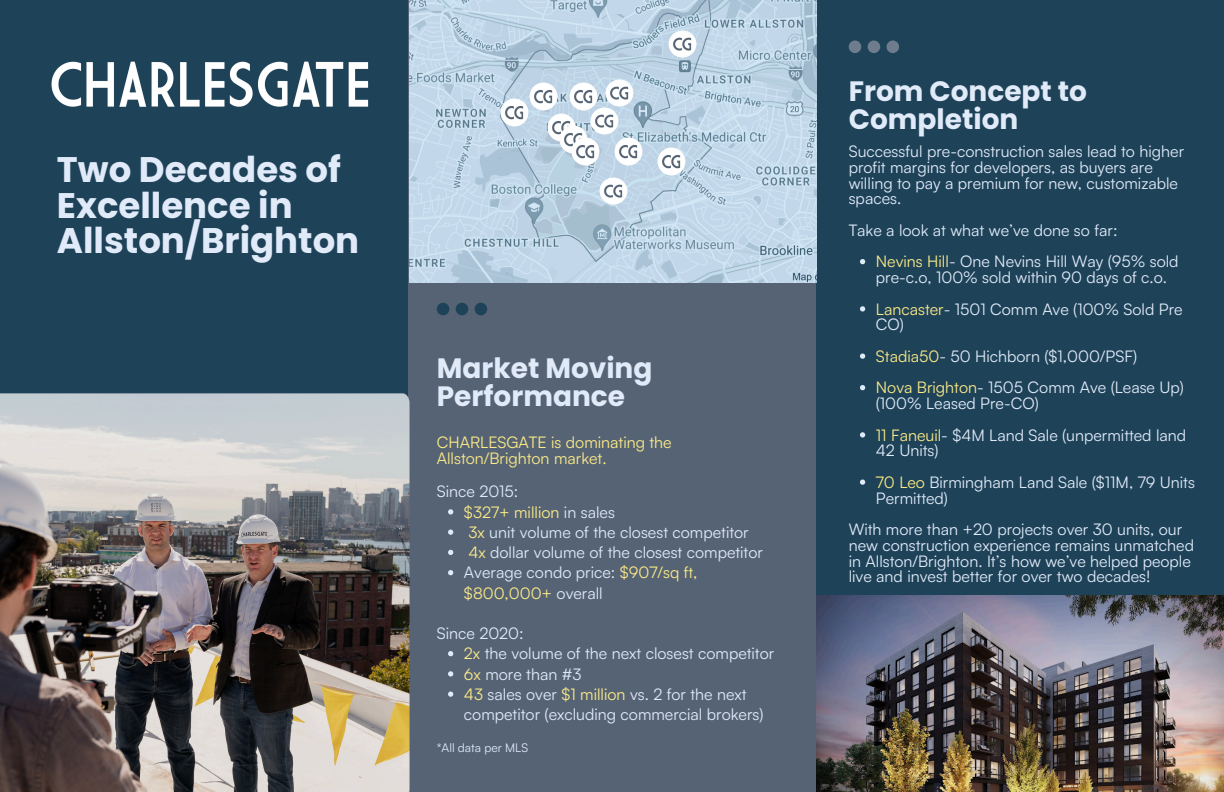
<style>
.page{position:relative;width:1224px;height:792px;background:#1e4258}
.page>*{position:absolute;margin:0;border:0;box-sizing:border-box;transform-origin:0 0}
.t1{font:700 35.6px/35.2px "Poppins";color:#e0eaf8}
.t2{font:700 28px/27.8px "Poppins";color:#e0eaf8}
.t3{font:16px/15.8px "Satoshi";color:#e0eaf8}
.t4{font:16px/15.8px "Satoshi";color:#fbea87}
.t5{font:12px "Satoshi";color:#e0eaf8}
.s1{color:#e0eaf8}
.s2{color:#fbea87}
</style>
<div class="page">
<div style="left:408px;top:0;width:408px;height:792px;background:#566374"></div>
<svg style="left:437px;top:303px;width:50px;height:12px"></svg>
<img style="left:410px;top:0;width:406px;height:283px">
<img style="left:547px;top:114px;width:30px;height:28px">
<img style="left:559px;top:126px;width:30px;height:28px">
<img style="left:571px;top:138px;width:30px;height:28px">
<img style="left:613px;top:138px;width:30px;height:28px">
<img style="left:604px;top:79px;width:30px;height:28px">
<img style="left:598px;top:177px;width:30px;height:28px">
<img style="left:569px;top:82px;width:30px;height:28px">
<img style="left:656px;top:148px;width:30px;height:27px">
<img style="left:529px;top:82px;width:30px;height:28px">
<img style="left:589px;top:107px;width:30px;height:28px">
<img style="left:668px;top:30px;width:30px;height:28px">
<img style="left:499px;top:99px;width:30px;height:28px">
<img style="left:51px;top:61px;width:318px;height:46px">
<img style="left:0;top:393px;width:410px;height:399px">
<svg style="left:849px;top:41px;width:50px;height:12px"></svg>
<img style="left:816px;top:596px;width:408px;height:196px">
<svg style="left:860px;top:259px;width:5px;height:5px"></svg>
<svg style="left:860px;top:306px;width:5px;height:6px"></svg>
<svg style="left:860px;top:354px;width:5px;height:5px"></svg>
<svg style="left:860px;top:385px;width:5px;height:5px"></svg>
<svg style="left:860px;top:432px;width:5px;height:6px"></svg>
<svg style="left:860px;top:480px;width:5px;height:5px"></svg>
<svg style="left:448px;top:509px;width:5px;height:6px"></svg>
<svg style="left:448px;top:530px;width:5px;height:5px"></svg>
<svg style="left:448px;top:550px;width:5px;height:5px"></svg>
<svg style="left:448px;top:570px;width:5px;height:5px"></svg>
<svg style="left:448px;top:651px;width:5px;height:5px"></svg>
<svg style="left:448px;top:671px;width:5px;height:6px"></svg>
<svg style="left:448px;top:692px;width:5px;height:5px"></svg>
<p class="t1" style="left:57px;top:152px;width:304px">Two Decades of<br>Excellence in<br>Allston/Brighton</p>
<p class="t2" style="left:437px;top:354px;width:217px">Market Moving<br>Performance</p>
<p class="t4" style="left:437px;top:434px;width:236px">CHARLESGATE is dominating the<br>Allston/Brighton market.</p>
<p class="t3" style="left:437px;top:483px;width:83px">Since 2015:</p>
<h2 class="t4" style="left:464px;top:503px;width:152px">$327+ million <span class="s1">in sales</span></h2>
<h3 class="t3" style="left:468px;top:524px;width:282px"><span class="s2">3x</span> unit volume of the closest competitor</h3>
<h3 class="t3" style="left:468px;top:544px;width:296px"><span class="s2">4x</span> dollar volume of the closest competitor</h3>
<p class="t3" style="left:464px;top:562px;width:235px;line-height:20.2px">Average condo price: <span class="s2">$907/sq ft, $800,000+</span> overall</p>
<p class="t3" style="left:437px;top:625px;width:88px">Since 2020:</p>
<p class="t3" style="left:464px;top:645px;width:312px"><span class="s2">2x</span> the volume of the next closest competitor</p>
<p class="t3" style="left:464px;top:665px;width:119px"><span class="s2">6x</span> more than #3</p>
<h3 class="t3" style="left:464px;top:684px;width:301px;line-height:20.2px"><span class="s2">43</span> sales over <span class="s2">$1 million</span> vs. 2 for the next competitor (excluding commercial brokers)</h3>
<p class="t5" style="left:437px;top:739px;width:93px">*All data per MLS</p>
<p class="t2" style="left:849px;top:77px;width:240px">From Concept to<br>Completion</p>
<p class="t3" style="left:849px;top:143px;width:337px">Successful pre-construction sales lead to higher profit margins for developers, as buyers are willing to pay a premium for new, customizable spaces.</p>
<p class="t3" style="left:849px;top:222px;width:270px">Take a look at what we’ve done so far:</p>
<p class="t3" style="left:876px;top:253px;width:304px"><span class="s2">Nevins Hill</span>- One Nevins Hill Way (95% sold pre-c.o, 100% sold within 90 days of c.o.</p>
<p class="t3" style="left:876px;top:300px;width:308px"><span class="s2">Lancaster</span>- 1501 Comm Ave (100% Sold Pre<br>CO)</p>
<p class="t3" style="left:876px;top:348px;width:263px"><span class="s2">Stadia50</span>- 50 Hichborn ($1,000/PSF)</p>
<p class="t3" style="left:876px;top:379px;width:310px"><span class="s2">Nova Brighton</span>- 1505 Comm Ave (Lease Up) (100% Leased Pre-CO)</p>
<p class="t3" style="left:876px;top:426px;width:312px"><span class="s2">11 Faneuil</span>- $4M Land Sale (unpermitted land<br>42 Units)</p>
<p class="t3" style="left:876px;top:474px;width:321px"><span class="s2">70 Leo</span> Birmingham Land Sale ($11M, 79 Units<br>Permitted)</p>
<p class="t3" style="left:849px;top:521px;width:347px">With more than +20 projects over 30 units, our new construction experience remains unmatched in Allston/Brighton. It’s how we’ve helped people live and invest better for over two decades!</p>
</div>
